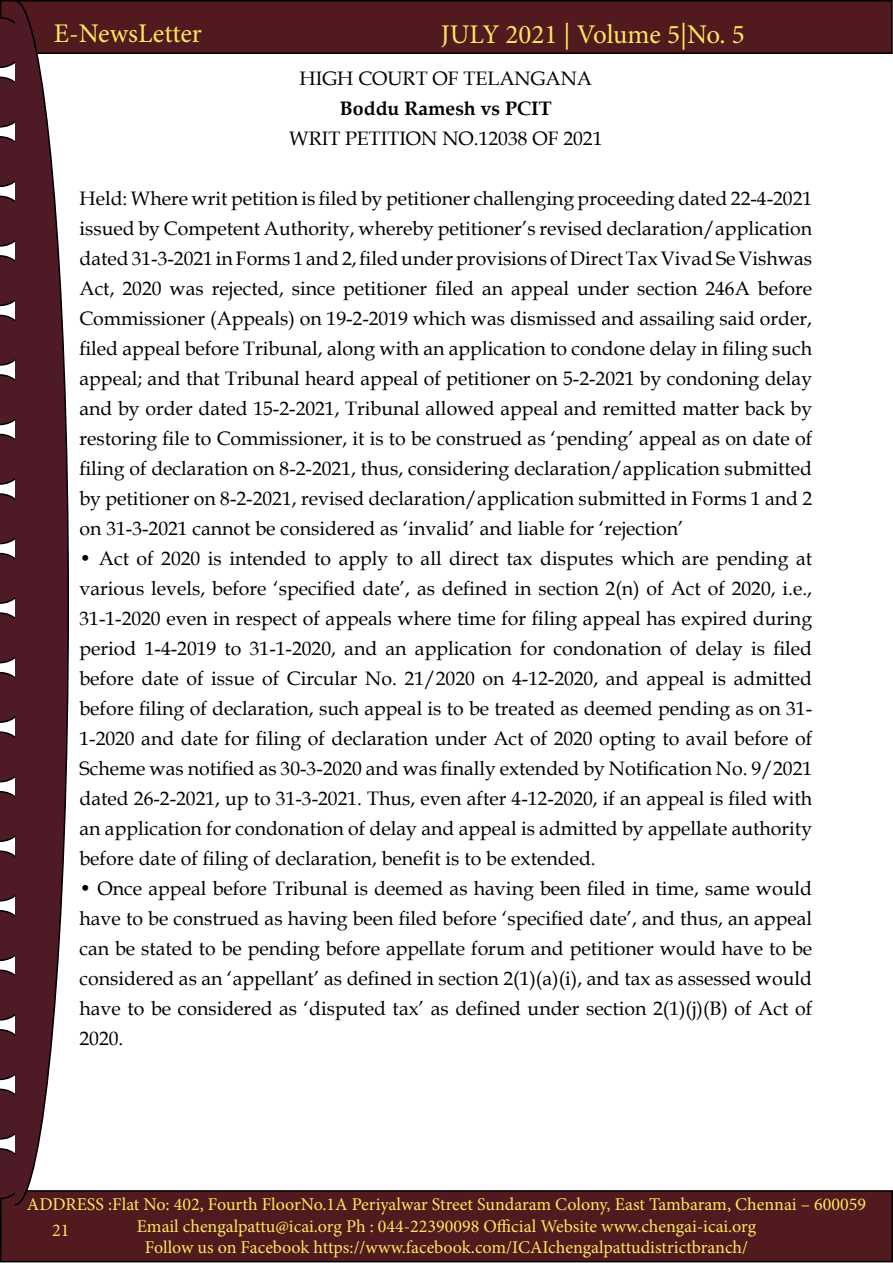
<style>
.page{position:relative;width:893px;height:1263px;background:#fff}
.page>*{position:absolute;margin:0;border:0;box-sizing:border-box;transform-origin:0 0}
.t1{font:27px "Minion Pro";color:#fce85d}
.t2{font:19.5px/30px "Book Antiqua";color:#000;text-align:justify}
.t3{font:700 19.5px "Book Antiqua";color:#000}
.t4{font:18px/21.6px "Minion Pro";color:#fce85d;text-align:center}
</style>
<div class="page">
<div style="left:1px;top:1px;width:891px;height:52px;background:#501a1e"></div>
<div style="left:0;top:0;width:893px;height:54px;border:2px solid #000"></div>
<div style="left:1px;top:1191px;width:891px;height:71px;background:#501a1e"></div>
<div style="left:0;top:1190px;width:893px;height:72px;border:2px solid #000"></div>
<svg style="left:0;top:77px;width:14px;height:51px"></svg>
<svg style="left:0;top:17px;width:14px;height:51px"></svg>
<svg style="left:0;top:136px;width:14px;height:51px"></svg>
<svg style="left:0;top:196px;width:14px;height:51px"></svg>
<svg style="left:0;top:255px;width:14px;height:51px"></svg>
<svg style="left:0;top:315px;width:14px;height:51px"></svg>
<svg style="left:0;top:374px;width:14px;height:51px"></svg>
<svg style="left:0;top:434px;width:14px;height:51px"></svg>
<svg style="left:0;top:493px;width:14px;height:51px"></svg>
<svg style="left:0;top:553px;width:14px;height:51px"></svg>
<svg style="left:0;top:612px;width:14px;height:51px"></svg>
<svg style="left:0;top:672px;width:14px;height:51px"></svg>
<svg style="left:0;top:731px;width:14px;height:51px"></svg>
<svg style="left:0;top:791px;width:14px;height:51px"></svg>
<svg style="left:0;top:850px;width:14px;height:51px"></svg>
<svg style="left:0;top:910px;width:14px;height:51px"></svg>
<svg style="left:0;top:969px;width:14px;height:51px"></svg>
<svg style="left:0;top:1029px;width:14px;height:51px"></svg>
<svg style="left:0;top:1089px;width:14px;height:51px"></svg>
<svg style="left:0;top:1148px;width:14px;height:51px"></svg>
<svg style="left:14px;top:0;width:56px;height:1206px"></svg>
<h1 class="t1" style="left:54px;top:15px;width:150px">E-NewsLetter</h1>
<h1 class="t1" style="left:441px;top:16px;width:306px">JULY 2021 | Volume 5|No. 5</h1>
<p class="t2" style="left:300px;top:63px;width:294px">HIGH COURT OF TELANGANA</p>
<p class="t3" style="left:340px;top:95px;width:213px">Boddu Ramesh vs PCIT</p>
<p class="t2" style="left:289px;top:123px;width:315px">WRIT PETITION NO.12038 OF 2021</p>
<p class="t2" style="left:79px;top:183px;width:734px">Held: Where writ petition is filed by petitioner challenging proceeding dated 22-4-2021 issued by Competent Authority, whereby petitioner’s revised declaration/application dated 31-3-2021 in Forms 1 and 2, filed under provisions of Direct Tax Vivad Se Vishwas Act, 2020 was rejected, since petitioner filed an appeal under section 246A before Commissioner (Appeals) on 19-2-2019 which was dismissed and assailing said order, filed appeal before Tribunal, along with an application to condone delay in filing such appeal; and that Tribunal heard appeal of petitioner on 5-2-2021 by condoning delay and by order dated 15-2-2021, Tribunal allowed appeal and remitted matter back by restoring file to Commissioner, it is to be construed as ‘pending’ appeal as on date of filing of declaration on 8-2-2021, thus, considering declaration/application submitted by petitioner on 8-2-2021, revised declaration/application submitted in Forms 1 and 2 on 31-3-2021 cannot be considered as ‘invalid’ and liable for ‘rejection’</p>
<p class="t2" style="left:79px;top:543px;width:734px">• Act of 2020 is intended to apply to all direct tax disputes which are pending at various levels, before ‘specified date’, as defined in section 2(n) of Act of 2020, i.e., 31-1-2020 even in respect of appeals where time for filing appeal has expired during period 1-4-2019 to 31-1-2020, and an application for condonation of delay is filed before date of issue of Circular No. 21/2020 on 4-12-2020, and appeal is admitted before filing of declaration, such appeal is to be treated as deemed pending as on 31- 1-2020 and date for filing of declaration under Act of 2020 opting to avail before of Scheme was notified as 30-3-2020 and was finally extended by Notification No. 9/2021 dated 26-2-2021, up to 31-3-2021. Thus, even after 4-12-2020, if an appeal is filed with an application for condonation of delay and appeal is admitted by appellate authority before date of filing of declaration, benefit is to be extended.</p>
<p class="t2" style="left:79px;top:873px;width:734px">• Once appeal before Tribunal is deemed as having been filed in time, same would have to be construed as having been filed before ‘specified date’, and thus, an appeal can be stated to be pending before appellate forum and petitioner would have to be considered as an ‘appellant’ as defined in section 2(1)(a)(i), and tax as assessed would have to be considered as ‘disputed tax’ as defined under section 2(1)(j)(B) of Act of 2020.</p>
<p class="t4" style="left:27px;top:1194px;width:840px">ADDRESS :Flat No: 402, Fourth FloorNo.1A Periyalwar Street Sundaram Colony, East Tambaram, Chennai – 600059<br>Email chengalpattu@icai.org Ph : 044-22390098 Official Website www.chengai-icai.org<br>Follow us on Facebook https://www.facebook.com/ICAIchengalpattudistrictbranch/</p>
<p class="t4" style="left:52px;top:1220px;width:19px">21</p>
</div>
